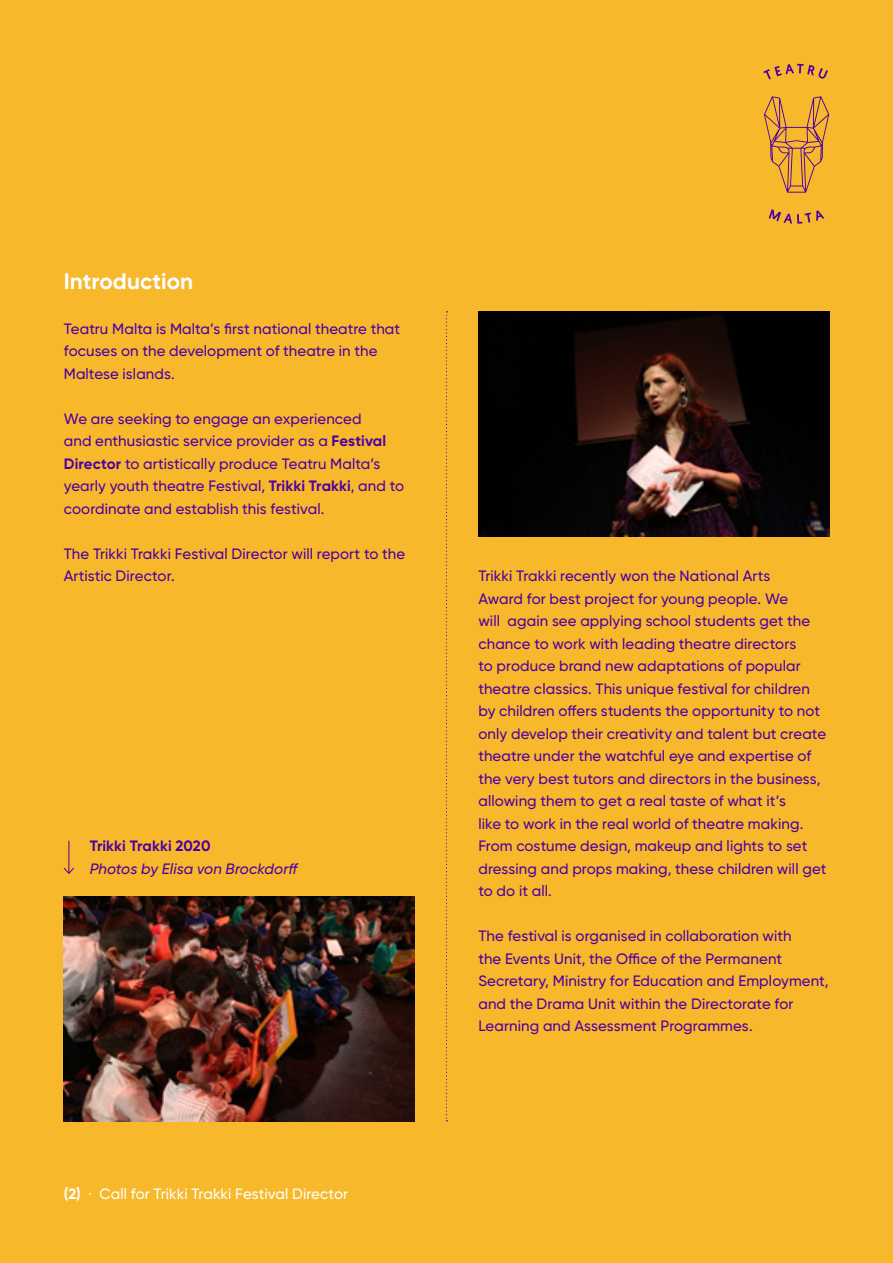
<style>
.page{position:relative;width:893px;height:1263px;background:#f7b82b}
.page>*{position:absolute;margin:0;border:0;box-sizing:border-box;transform-origin:0 0}
.t1{font:700 22.5px "Gilroy";color:#fff}
.t2{font:500 15px/22.5px "Gilroy";letter-spacing:.005em;color:#4d00a3}
.t3{font:500 15px "Gilroy";letter-spacing:.005em;color:#fff}
.t4{font:italic 500 15px "Gilroy";letter-spacing:.005em;color:#4d00a3}
.t5{font:700 15px "Gilroy";letter-spacing:.01em;color:#4d00a3}
.s1{font-weight:700}
</style>
<div class="page">
<svg style="left:446px;top:311px;width:1px;height:810px"></svg>
<svg style="left:764px;top:96px;width:65px;height:97px"></svg>
<svg style="left:763px;top:64px;width:65px;height:15px"></svg>
<svg style="left:769px;top:209px;width:55px;height:15px"></svg>
<img style="left:478px;top:311px;width:351px;height:225px">
<hr style="left:69px;top:841px;width:1px;height:32px;background:#4d00a3">
<svg style="left:63px;top:867px;width:11px;height:7px"></svg>
<img style="left:64px;top:896px;width:351px;height:225px">
<h1 class="t1" style="left:64px;top:267px;width:131px">Introduction</h1>
<p class="t2" style="left:64px;top:317px;width:338px">Teatru Malta is Malta’s first national theatre that focuses on the development of theatre in the<br>Maltese islands.</p>
<p class="t2" style="left:64px;top:407px;width:342px">We are seeking to engage an experienced<br>and enthusiastic service provider as a <span class="s1">Festival Director</span> to artistically produce Teatru Malta’s yearly youth theatre Festival, <span class="s1">Trikki Trakki</span>, and to coordinate and establish this festival.</p>
<p class="t2" style="left:64px;top:542px;width:343px">The Trikki Trakki Festival Director will report to the<br>Artistic Director.</p>
<p class="t5" style="left:90px;top:837px;width:122px">Trikki Trakki 2020</p>
<p class="t4" style="left:90px;top:859px;width:211px">Photos by Elisa von Brockdorff</p>
<p class="t3" style="left:64px;top:1184px;width:286px"><span class="s1">(2)</span> · Call for Trikki Trakki Festival Director</p>
<p class="t2" style="left:478px;top:565px;width:350px">Trikki Trakki recently won the National Arts<br>Award for best project for young people. We<br>will again see applying school students get the chance to work with leading theatre directors<br>to produce brand new adaptations of popular theatre classics. This unique festival for children by children offers students the opportunity to not only develop their creativity and talent but create theatre under the watchful eye and expertise of the very best tutors and directors in the business, allowing them to get a real taste of what it’s<br>like to work in the real world of theatre making.<br>From costume design, makeup and lights to set dressing and props making, these children will get to do it all.</p>
<p class="t2" style="left:478px;top:925px;width:352px">The festival is organised in collaboration with<br>the Events Unit, the Office of the Permanent Secretary, Ministry for Education and Employment, and the Drama Unit within the Directorate for Learning and Assessment Programmes.</p>
</div>
